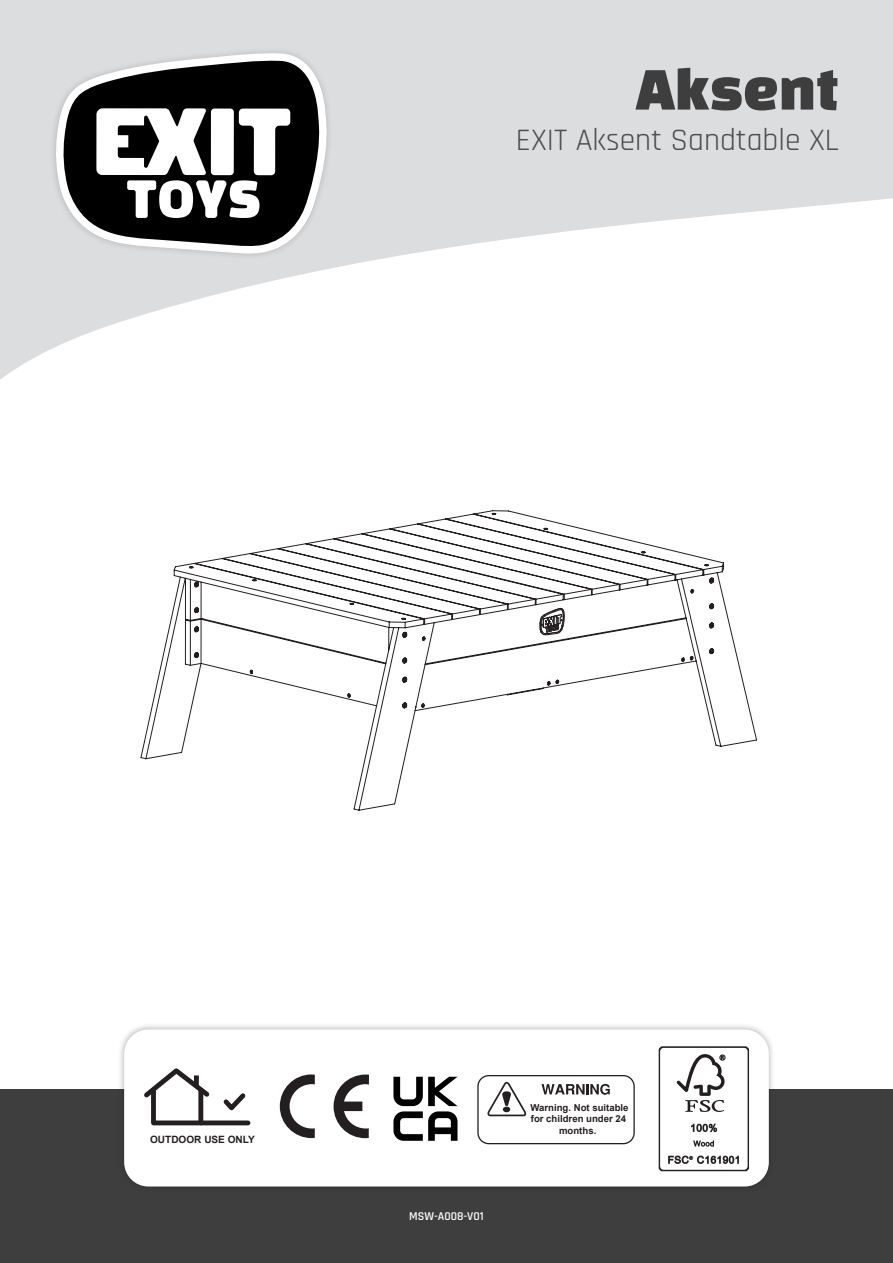
<style>
.page{position:relative;width:893px;height:1263px;background:#fff}
.page>*{position:absolute;margin:0;border:0;box-sizing:border-box;transform-origin:0 0}
.t1{font:63px "Changa One";color:#3e3e3f}
.t2{font:31.5px "Rajdhani";color:#4b4c4d}
.t3{font:600 12px "Rajdhani";color:#fff}
.t4{font:700 10.05px "Arial";color:#231f20}
.t5{font:700 9.6px/11.4px "Arial";color:#231f20;text-align:center}
</style>
<div class="page">
<div style="left:0;top:1089px;width:893px;height:174px;background:#3e3e3f"></div>
<svg style="left:0;top:0;width:893px;height:380px;fill:#dcdddf"></svg>
<div style="left:46px;top:43px;width:291px;height:221px;background:#dcdddf"></div>
<svg style="left:55px;top:53px;width:273px;height:201px;fill:#dcdddf"></svg>
<svg style="left:63px;top:60px;width:258px;height:187px;background:#454546"></svg>
<svg style="left:96px;top:108px;width:194px;height:110px"></svg>
<svg style="left:140px;top:510px;width:617px;height:301px"></svg>
<svg style="left:539px;top:608px;width:26px;height:27px"></svg>
<div style="left:118px;top:1023px;width:657px;height:170px;background:#231f20;opacity:.35"></div>
<div style="left:124px;top:1029px;width:645px;height:157px;background:#fff;border-radius:24px"></div>
<svg style="left:659px;top:1046px;width:90px;height:125px"></svg>
<svg style="left:334px;top:1074px;width:35px;height:64px"></svg>
<svg style="left:280px;top:1074px;width:35px;height:64px"></svg>
<svg style="left:393px;top:1077px;width:65px;height:64px"></svg>
<svg style="left:477px;top:1075px;width:158px;height:69px"></svg>
<svg style="left:144px;top:1068px;width:107px;height:58px"></svg>
<h1 class="t1" style="left:636px;top:54px;width:204px">Aksent</h1>
<h2 class="t2" style="left:516px;top:123px;width:325px">EXIT Aksent Sandtable XL</h2>
<p class="t4" style="left:150px;top:1132px;width:106px">OUTDOOR USE ONLY</p>
<p class="t3" style="left:409px;top:1209px;width:76px">MSW-A008-V01</p>
<p class="t5" style="left:530px;top:1102px;width:100px">Warning. Not suitable for children under 24 months.</p>
</div>
